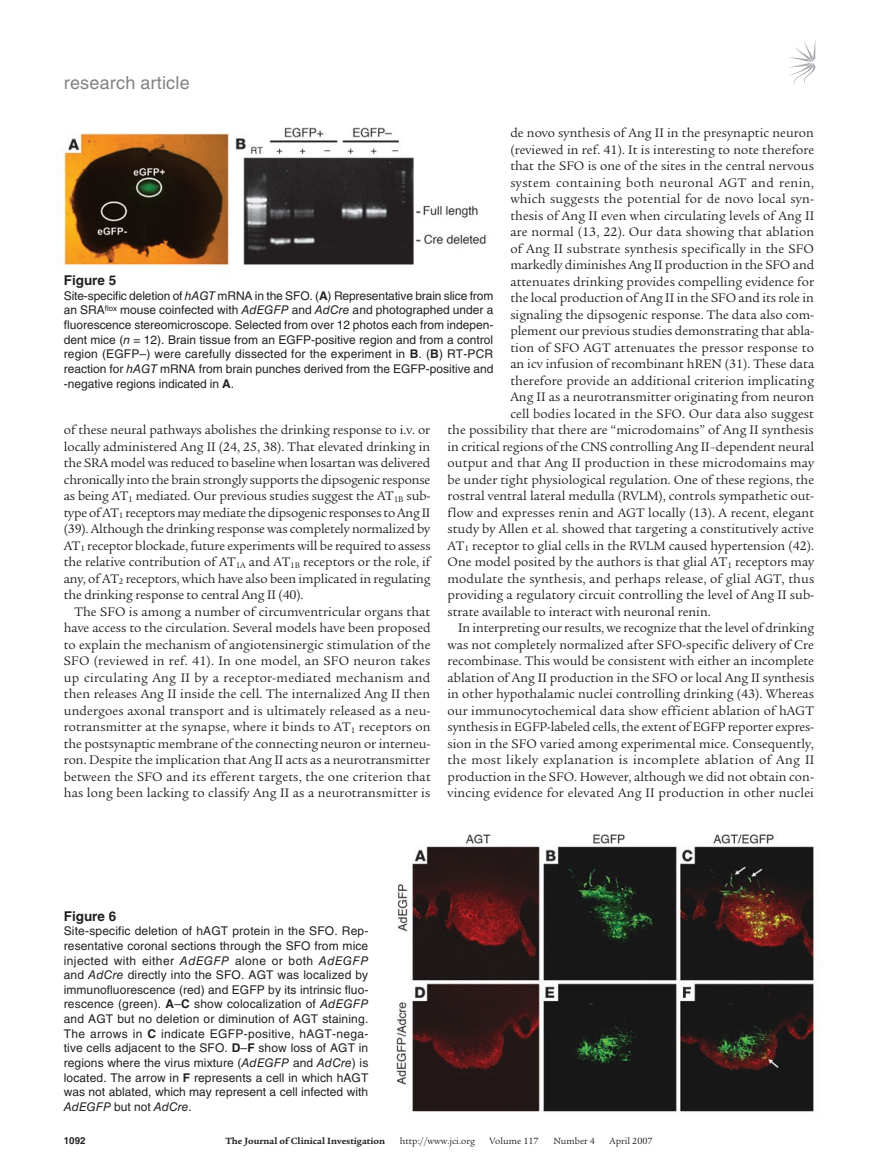
<style>
.page{position:relative;width:878px;height:1174px;background:#fff}
.page>*{position:absolute;margin:0;border:0;box-sizing:border-box;transform-origin:0 0}
.t1{font:18px "Helvetica LT Std";letter-spacing:.01em;color:#808285}
.t2{font:13.5px/16.5px "Legacy Serif Std";letter-spacing:.005em;color:#231f20;text-align:justify}
.t3{font:13.5px "Legacy Serif Std";letter-spacing:.025em;color:#231f20}
.t4{font:13.5px "Legacy Serif Std";letter-spacing:.03em;color:#231f20}
.t5{font:700 13.5px "Helvetica LT Std";color:#231f20}
.t6{font:12px/14.5px "Helvetica LT Std";color:#231f20;text-align:justify}
.t7{font:9.75px "Legacy Serif Std";color:#231f20}
.t8{font:700 9.75px "Legacy Serif Std";color:#231f20}
.t9{font:700 9.75px "Helvetica LT Std";color:#231f20}
.s1{font-style:italic}
.s2{font-weight:700}
</style>
<div class="page">
<svg style="left:789px;top:41px;width:26px;height:44px"></svg>
<img style="left:62px;top:127px;width:424px;height:140px">
<img style="left:396px;top:834px;width:419px;height:278px">
<h1 class="t1" style="left:64px;top:72px;width:127px">research article</h1>
<p class="t2" style="left:510px;top:125px;width:305px">de novo synthesis of Ang II in the presynaptic neuron</p>
<p class="t2" style="left:510px;top:141px;width:305px">(reviewed in ref. 41). It is interesting to note therefore</p>
<p class="t2" style="left:510px;top:158px;width:305px">that the SFO is one of the sites in the central nervous</p>
<p class="t4" style="left:510px;top:175px;width:305px">system containing both neuronal AGT and renin,</p>
<p class="t2" style="left:510px;top:191px;width:305px">which suggests the potential for de novo local syn-</p>
<p class="t2" style="left:510px;top:207px;width:305px">thesis of Ang II even when circulating levels of Ang II</p>
<p class="t2" style="left:510px;top:224px;width:305px">are normal (13, 22). Our data showing that ablation</p>
<p class="t2" style="left:510px;top:240px;width:305px">of Ang II substrate synthesis specifically in the SFO</p>
<p class="t2" style="left:510px;top:257px;width:305px">markedly diminishes Ang II production in the SFO and</p>
<p class="t2" style="left:510px;top:273px;width:305px">attenuates drinking provides compelling evidence for</p>
<p class="t2" style="left:510px;top:290px;width:305px">the local production of Ang II in the SFO and its role in</p>
<p class="t2" style="left:510px;top:306px;width:305px">signaling the dipsogenic response. The data also com-</p>
<p class="t2" style="left:510px;top:323px;width:305px">plement our previous studies demonstrating that abla-</p>
<p class="t2" style="left:510px;top:339px;width:305px">tion of SFO AGT attenuates the pressor response to</p>
<p class="t2" style="left:510px;top:356px;width:305px">an icv infusion of recombinant hREN (31). These data</p>
<p class="t2" style="left:510px;top:372px;width:305px">therefore provide an additional criterion implicating</p>
<p class="t2" style="left:510px;top:389px;width:305px">Ang II as a neurotransmitter originating from neuron</p>
<p class="t2" style="left:510px;top:405px;width:305px">cell bodies located in the SFO. Our data also suggest</p>
<p class="t2" style="left:447px;top:422px;width:368px">the possibility that there are “microdomains” of Ang II synthesis</p>
<p class="t2" style="left:447px;top:438px;width:368px">in critical regions of the CNS controlling Ang II–dependent neural</p>
<p class="t2" style="left:447px;top:455px;width:368px">output and that Ang II production in these microdomains may</p>
<p class="t2" style="left:447px;top:471px;width:368px">be under tight physiological regulation. One of these regions, the</p>
<p class="t2" style="left:447px;top:488px;width:368px">rostral ventral lateral medulla (RVLM), controls sympathetic out-</p>
<p class="t2" style="left:447px;top:504px;width:368px">flow and expresses renin and AGT locally (13). A recent, elegant</p>
<p class="t2" style="left:447px;top:521px;width:368px">study by Allen et al. showed that targeting a constitutively active</p>
<p class="t2" style="left:447px;top:537px;width:368px">AT<sub>1</sub> receptor to glial cells in the RVLM caused hypertension (42).</p>
<p class="t2" style="left:447px;top:554px;width:368px">One model posited by the authors is that glial AT<sub>1</sub> receptors may</p>
<p class="t2" style="left:447px;top:570px;width:368px">modulate the synthesis, and perhaps release, of glial AGT, thus</p>
<p class="t2" style="left:447px;top:587px;width:368px">providing a regulatory circuit controlling the level of Ang II sub-</p>
<p class="t2" style="left:447px;top:603px;width:265px">strate available to interact with neuronal renin.</p>
<p class="t2" style="left:458px;top:620px;width:358px">In interpreting our results, we recognize that the level of drinking</p>
<p class="t2" style="left:447px;top:636px;width:368px">was not completely normalized after SFO-specific delivery of Cre</p>
<p class="t2" style="left:447px;top:653px;width:368px">recombinase. This would be consistent with either an incomplete</p>
<p class="t2" style="left:447px;top:669px;width:368px">ablation of Ang II production in the SFO or local Ang II synthesis</p>
<p class="t2" style="left:447px;top:686px;width:368px">in other hypothalamic nuclei controlling drinking (43). Whereas</p>
<p class="t2" style="left:447px;top:702px;width:368px">our immunocytochemical data show efficient ablation of hAGT</p>
<p class="t2" style="left:447px;top:719px;width:368px">synthesis in EGFP-labeled cells, the extent of EGFP reporter expres-</p>
<p class="t2" style="left:447px;top:735px;width:368px">sion in the SFO varied among experimental mice. Consequently,</p>
<p class="t3" style="left:447px;top:752px;width:368px">the most likely explanation is incomplete ablation of Ang II</p>
<p class="t2" style="left:447px;top:768px;width:368px">production in the SFO. However, although we did not obtain con-</p>
<p class="t2" style="left:447px;top:785px;width:368px">vincing evidence for elevated Ang II production in other nuclei</p>
<p class="t5" style="left:64px;top:272px;width:54px">Figure 5</p>
<p class="t6" style="left:64px;top:288px;width:431px">Site-specific deletion of <span class="s1">hAGT</span> mRNA in the SFO. (<span class="s2">A</span>) Representative brain slice from an SRA<sup>flox</sup> mouse coinfected with <span class="s1">AdEGFP</span> and <span class="s1">AdCre</span> and photographed under a fluorescence stereomicroscope. Selected from over 12 photos each from indepen&shy;dent mice (<span class="s1">n</span> = 12). Brain tissue from an EGFP-positive region and from a control region (EGFP–) were carefully dissected for the experiment in <span class="s2">B</span>. (<span class="s2">B</span>) RT-PCR reaction for <span class="s1">hAGT</span> mRNA from brain punches derived from the EGFP-positive and -negative regions indicated in <span class="s2">A</span>.</p>
<p class="t2" style="left:64px;top:422px;width:368px">of these neural pathways abolishes the drinking response to i.v. or locally administered Ang II (24, 25, 38). That elevated drinking in the SRA model was reduced to baseline when losartan was delivered chronically into the brain strongly supports the dipsogenic response as being AT<sub>1</sub> mediated. Our previous studies suggest the AT<sub>1B</sub> sub&shy;type of AT<sub>1</sub> receptors may mediate the dipsogenic responses to Ang II (39). Although the drinking response was completely normalized by AT<sub>1</sub> receptor blockade, future experiments will be required to assess the relative contribution of AT<sub>1A</sub> and AT<sub>1B</sub> receptors or the role, if any, of AT<sub>2</sub> receptors, which have also been implicated in regulating the drinking response to central Ang II (40).</p>
<p class="t2" style="left:64px;top:603px;width:368px;text-indent:11px">The SFO is among a number of circumventricular organs that have access to the circulation. Several models have been proposed to explain the mechanism of angiotensinergic stimulation of the SFO (reviewed in ref. 41). In one model, an SFO neuron takes up circulating Ang II by a receptor-mediated mechanism and then releases Ang II inside the cell. The internalized Ang II then undergoes axonal transport and is ultimately released as a neu&shy;rotransmitter at the synapse, where it binds to AT<sub>1</sub> receptors on the postsynaptic membrane of the connecting neuron or interneu&shy;ron. Despite the implication that Ang II acts as a neurotransmitter between the SFO and its efferent targets, the one criterion that has long been lacking to classify Ang II as a neurotransmitter is</p>
<p class="t5" style="left:64px;top:907px;width:54px">Figure 6</p>
<p class="t6" style="left:64px;top:923px;width:306px">Site-specific deletion of hAGT protein in the SFO. Rep&shy;resentative coronal sections through the SFO from mice injected with either <span class="s1">AdEGFP</span> alone or both <span class="s1">AdEGFP </span>and <span class="s1">AdCre</span> directly into the SFO. AGT was localized by immunofluorescence (red) and EGFP by its intrinsic fluo&shy;rescence (green). <span class="s2">A</span>–<span class="s2">C</span> show colocalization of <span class="s1">AdEGFP </span>and AGT but no deletion or diminution of AGT staining.<br>The arrows in <span class="s2">C</span> indicate EGFP-positive, hAGT-nega&shy;tive cells adjacent to the SFO. <span class="s2">D</span>–<span class="s2">F</span> show loss of AGT in regions where the virus mixture (<span class="s1">AdEGFP</span> and <span class="s1">AdCre</span>) is located. The arrow in <span class="s2">F</span> represents a cell in which hAGT was not ablated, which may represent a cell infected with <span class="s1">AdEGFP</span> but not <span class="s1">AdCre</span>.</p>
<p class="t9" style="left:64px;top:1134px;width:23px">1092</p>
<p class="t8" style="left:225px;top:1135px;width:161px">The Journal of Clinical Investigation</p>
<p class="t7" style="left:400px;top:1135px;width:77px">http://www.jci.org</p>
<p class="t7" style="left:489px;top:1135px;width:50px">Volume 117</p>
<p class="t7" style="left:553px;top:1135px;width:43px">Number 4</p>
<p class="t7" style="left:609px;top:1135px;width:44px">April 2007</p>
</div>
